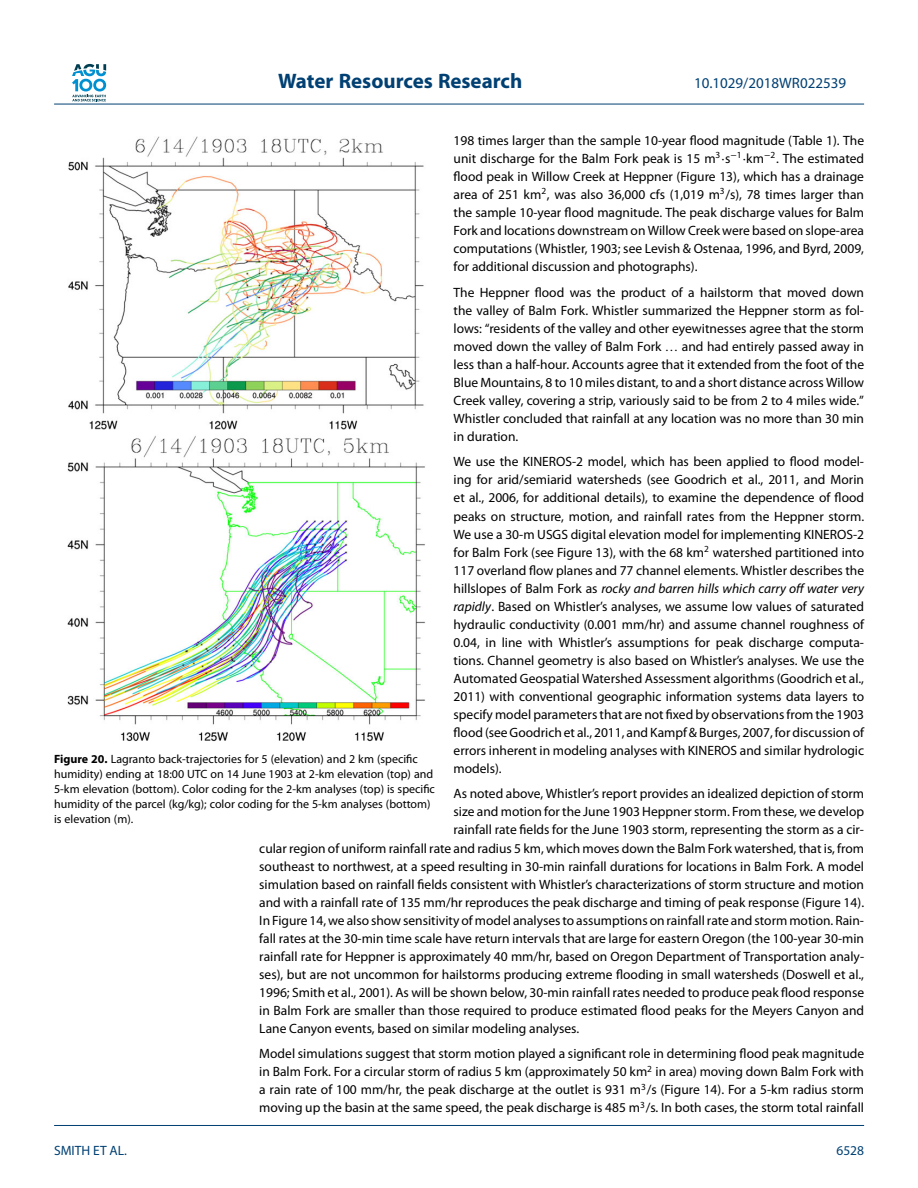
<style>
.page{position:relative;width:918px;height:1188px;background:#fff}
.page>*{position:absolute;margin:0;border:0;box-sizing:border-box;transform-origin:0 0}
.t1{font:700 21px "Myriad Pro";color:#004073}
.t2{font:15px "Myriad Pro";color:#004073}
.t3{font:13.5px/18px "Myriad Pro";color:#000;text-align:justify}
.t4{font:13.5px "Myriad Pro";color:#004073}
.t5{font:12px/15px "Myriad Pro";color:#000}
.s1{font-family:"STIX Math Script"}
.s2{font-family:"STIX Math"}
.s3{font-style:italic}
.s4{font-weight:700}
</style>
<div class="page">
<svg style="left:72px;top:64px;width:34px;height:37px"></svg>
<hr style="left:54px;top:104px;width:810px;height:1px;background:#004073">
<img style="left:68px;top:136px;width:357px;height:606px">
<hr style="left:54px;top:1125px;width:810px;height:1px;background:#004073">
<h1 class="t1" style="left:278px;top:73px;width:246px">Water Resources Research</h1>
<p class="t2" style="left:694px;top:77px;width:154px">10.1029/2018WR022539</p>
<p class="t3" style="left:454px;top:133px;width:412px">198 times larger than the sample 10-year flood magnitude (Table 1). The unit discharge for the Balm Fork peak is 15 m<sup>3</sup><span class="s1">⋅</span>s<sup>−</sup><sup>1</sup><span class="s1">⋅</span>km<sup>−</sup><sup>2</sup>. The estimated flood peak in Willow Creek at Heppner (Figure 13), which has a drainage area of 251 km<sup>2</sup>, was also 36,000 cfs (1,019 m<sup>3</sup>/s), 78 times larger than the sample 10-year flood magnitude. The peak discharge values for Balm Fork and locations downstream on Willow Creek were based on slope-area computations (Whistler, 1903; see Levish &amp; Ostenaa, 1996, and Byrd, 2009, for additional discussion and photographs).</p>
<p class="t3" style="left:454px;top:284px;width:412px">The Heppner flood was the product of a hailstorm that moved down the valley of Balm Fork. Whistler summarized the Heppner storm as fol&shy;lows: “residents of the valley and other eyewitnesses agree that the storm moved down the valley of Balm Fork <span class="s2">…</span> and had entirely passed away in less than a half-hour. Accounts agree that it extended from the foot of the Blue Mountains, 8 to 10 miles distant, to and a short distance across Willow Creek valley, covering a strip, variously said to be from 2 to 4 miles wide.” Whistler concluded that rainfall at any location was no more than 30 min in duration.</p>
<p class="t3" style="left:454px;top:454px;width:412px">We use the KINEROS-2 model, which has been applied to flood model&shy;ing for arid/semiarid watersheds (see Goodrich et al., 2011, and Morin et al., 2006, for additional details), to examine the dependence of flood peaks on structure, motion, and rainfall rates from the Heppner storm.<br>We use a 30-m USGS digital elevation model for implementing KINEROS-2 for Balm Fork (see Figure 13), with the 68 km<sup>2</sup> watershed partitioned into 117 overland flow planes and 77 channel elements. Whistler describes the hillslopes of Balm Fork as <span class="s3">rocky and barren hills which carry off water very rapidly</span>. Based on Whistler’s analyses, we assume low values of saturated hydraulic conductivity (0.001 mm/hr) and assume channel roughness of 0.04, in line with Whistler’s assumptions for peak discharge computa&shy;tions. Channel geometry is also based on Whistler’s analyses. We use the Automated Geospatial Watershed Assessment algorithms (Goodrich et al., 2011) with conventional geographic information systems data layers to specify model parameters that are not fixed by observations from the 1903 flood (see Goodrich et al., 2011, and Kampf &amp; Burges, 2007,for discussion of errors inherent in modeling analyses with KINEROS and similar hydrologic models).</p>
<p class="t3" style="left:454px;top:786px;width:412px">As noted above, Whistler’s report provides an idealized depiction of storm</p>
<p class="t3" style="left:454px;top:804px;width:412px">size and motion for the June 1903 Heppner storm. From these, we develop</p>
<p class="t3" style="left:454px;top:822px;width:412px">rainfall rate fields for the June 1903 storm, representing the storm as a cir-</p>
<p class="t3" style="left:259px;top:840px;width:606px">cular region of uniform rainfall rate and radius 5 km, which moves down the Balm Fork watershed, that is, from</p>
<p class="t3" style="left:259px;top:858px;width:606px">southeast to northwest, at a speed resulting in 30-min rainfall durations for locations in Balm Fork. A model</p>
<p class="t3" style="left:259px;top:876px;width:606px">simulation based on rainfall fields consistent with Whistler’s characterizations of storm structure and motion</p>
<p class="t3" style="left:259px;top:894px;width:606px">and with a rainfall rate of 135 mm/hr reproduces the peak discharge and timing of peak response (Figure 14).</p>
<p class="t3" style="left:259px;top:912px;width:606px">In Figure 14, we also show sensitivity of model analyses to assumptions on rainfall rate and storm motion. Rain-</p>
<p class="t3" style="left:259px;top:930px;width:606px">fall rates at the 30-min time scale have return intervals that are large for eastern Oregon (the 100-year 30-min</p>
<p class="t3" style="left:259px;top:948px;width:606px">rainfall rate for Heppner is approximately 40 mm/hr, based on Oregon Department of Transportation analy-</p>
<p class="t3" style="left:259px;top:966px;width:606px">ses), but are not uncommon for hailstorms producing extreme flooding in small watersheds (Doswell et al.,</p>
<p class="t3" style="left:259px;top:984px;width:606px">1996; Smith et al., 2001). As will be shown below, 30-min rainfall rates needed to produce peak flood response</p>
<p class="t3" style="left:259px;top:1002px;width:606px">in Balm Fork are smaller than those required to produce estimated flood peaks for the Meyers Canyon and</p>
<p class="t3" style="left:259px;top:1020px;width:322px">Lane Canyon events, based on similar modeling analyses.</p>
<p class="t3" style="left:259px;top:1046px;width:606px">Model simulations suggest that storm motion played a significant role in determining flood peak magnitude in Balm Fork. For a circular storm of radius 5 km (approximately 50 km<sup>2</sup> in area) moving down Balm Fork with a rain rate of 100 mm/hr, the peak discharge at the outlet is 931 m<sup>3</sup>/s (Figure 14). For a 5-km radius storm moving up the basin at the same speed, the peak discharge is 485 m<sup>3</sup>/s. In both cases, the storm total rainfall</p>
<p class="t5" style="left:54px;top:753px;width:382px"><span class="s4">Figure 20.</span> Lagranto back-trajectories for 5 (elevation) and 2 km (specific humidity) ending at 18:00 UTC on 14 June 1903 at 2-km elevation (top) and 5-km elevation (bottom). Color coding for the 2-km analyses (top) is specific humidity of the parcel (kg/kg); color coding for the 5-km analyses (bottom) is elevation (m).</p>
<p class="t4" style="left:54px;top:1145px;width:74px">SMITH ET AL.</p>
<p class="t4" style="left:836px;top:1145px;width:29px">6528</p>
</div>
